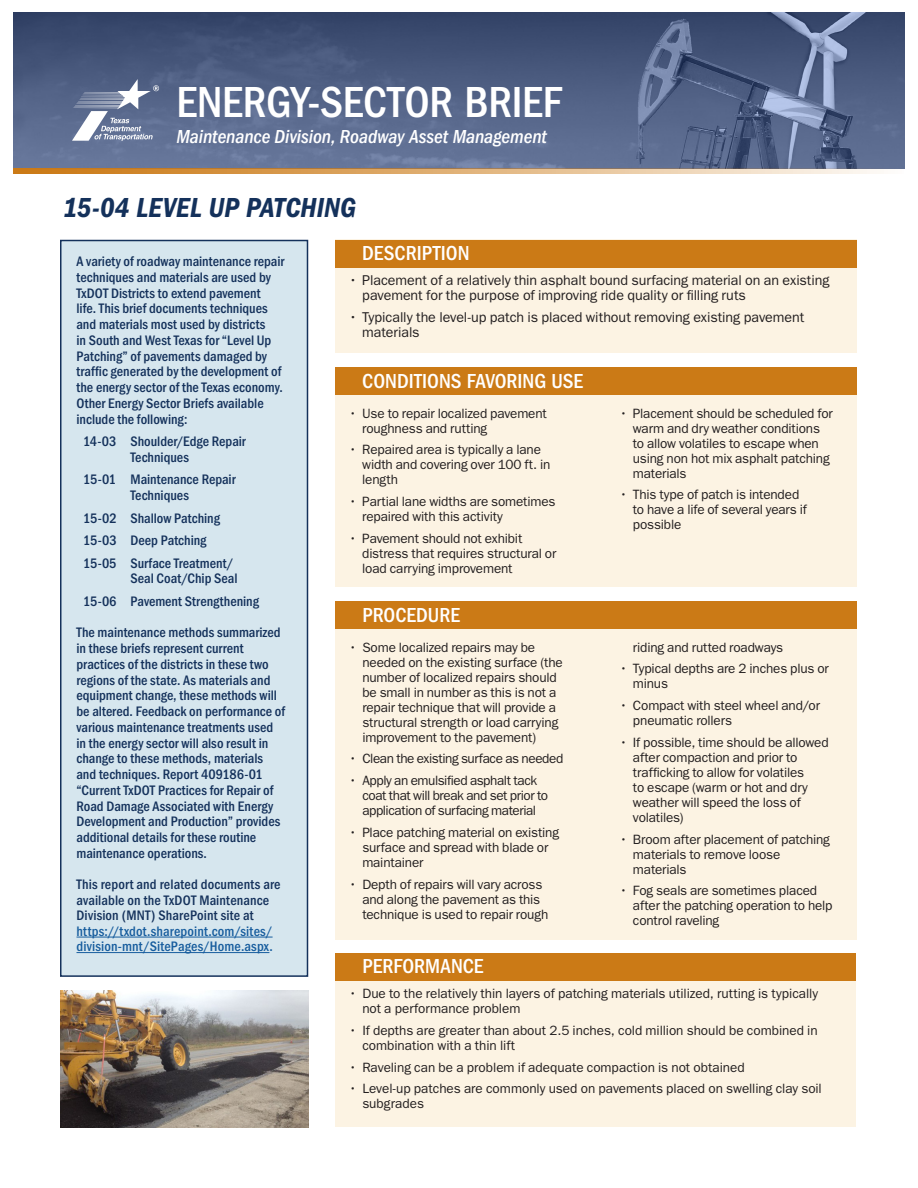
<style>
.page{position:relative;width:918px;height:1188px;background:#fff}
.page>*{position:absolute;margin:0;border:0;box-sizing:border-box;transform-origin:0 0}
.Main_Heading{font:500 condensed 45px "ITC Franklin Gothic Std";letter-spacing:-.005em;color:#fff}
.t1{font:28.5px "ITC Franklin Gothic Std Dm Cd It";letter-spacing:.005em;color:#14315b}
.Heading1{font:500 condensed 21px "ITC Franklin Gothic Std";color:#fff}
.t2{font:italic 500 condensed 19.5px "ITC Franklin Gothic Std";letter-spacing:-.005em;color:#fff}
.pullquote{font:500 condensed 14.25px/15.8px "ITC Franklin Gothic Std";color:#14315b}
.body-bullet{font:14.25px/15px "ITC Franklin Gothic Std";letter-spacing:-.005em;color:#231f20}
.body-bullet-2{font:13.5px/15px "ITC Franklin Gothic Std";letter-spacing:-.01em;color:#231f20}
.body-bullet-3{font:13.5px/15px "ITC Franklin Gothic Std";letter-spacing:-.03em;color:#231f20}
.s1{color:#175d9e}
</style>
<div class="page">
<img style="left:14px;top:13px;width:890px;height:155px">
<svg style="left:72px;top:79px;width:87px;height:62px;background:#808ca7"></svg>
<svg style="left:14px;top:168px;width:890px;height:6px;background:#d6aa75"></svg>
<div style="left:335px;top:367px;width:522px;height:220px;background:#fcf3e3"></div>
<div style="left:61px;top:241px;width:247px;height:735px;background:#d6e6ee"></div>
<hr style="left:76px;top:937px;width:197px;height:1px;background:#175d9e">
<hr style="left:76px;top:952px;width:193px;height:1px;background:#175d9e">
<div style="left:60px;top:240px;width:248px;height:737px;border:2px solid #14315b"></div>
<img style="left:60px;top:991px;width:248px;height:136px">
<div style="left:335px;top:240px;width:522px;height:113px;background:#fcf3e3"></div>
<div style="left:335px;top:240px;width:522px;height:27px;background:#cb7a16"></div>
<div style="left:335px;top:367px;width:522px;height:27px;background:#cb7a16"></div>
<div style="left:335px;top:601px;width:522px;height:338px;background:#fcf3e3"></div>
<div style="left:335px;top:601px;width:522px;height:27px;background:#cb7a16"></div>
<div style="left:335px;top:953px;width:521px;height:174px;background:#fcf3e3"></div>
<div style="left:335px;top:953px;width:521px;height:28px;background:#cb7a16"></div>
<p class="Main_Heading" style="left:176px;top:77px;width:387px">ENERGY-SECTOR BRIEF</p>
<p class="t2" style="left:176px;top:126px;width:372px">Maintenance Division, Roadway Asset Management</p>
<p class="t2" style="left:68px;top:88px;width:415px">TxDOT Maintenance Division, Office of Asset Management</p>
<p class="Main_Heading" style="left:68px;top:113px;width:398px">ENERGY-SECTOR: BRIEF</p>
<p class="t1" style="left:63px;top:191px;width:295px">15-04 LEVEL UP PATCHING</p>
<p class="pullquote" style="left:76px;top:254px;width:209px">A variety of roadway maintenance repair techniques and materials are used by TxDOT Districts to extend pavement<br>life. This brief documents techniques and materials most used by districts<br>in South and West Texas for “Level Up Patching” of pavements damaged by traffic generated by the development of the energy sector of the Texas economy.<br>Other Energy Sector Briefs available include the following:</p>
<p class="pullquote" style="left:130px;top:434px;width:117px;text-indent:-47px">14-03 Shoulder/Edge Repair<br>Techniques</p>
<p class="pullquote" style="left:83px;top:472px;width:154px;text-align:center">15-01 Maintenance Repair<br>Techniques</p>
<p class="pullquote" style="left:83px;top:510px;width:138px">15-02 Shallow Patching</p>
<p class="pullquote" style="left:83px;top:533px;width:125px">15-03 Deep Patching</p>
<p class="pullquote" style="left:83px;top:555px;width:156px;text-align:right">15-05 Surface Treatment/<br>Seal Coat/Chip Seal</p>
<p class="pullquote" style="left:83px;top:593px;width:177px">15-06 Pavement Strengthening</p>
<p class="pullquote" style="left:76px;top:625px;width:210px">The maintenance methods summarized in these briefs represent current practices of the districts in these two regions of the state. As materials and equipment change, these methods will be altered. Feedback on performance of various maintenance treatments used in the energy sector will also result in change to these methods, materials and techniques. Report 409186-01 “Current TxDOT Practices for Repair of Road Damage Associated with Energy Development and Production” provides additional details for these routine maintenance operations.</p>
<p class="pullquote" style="left:76px;top:877px;width:206px">This report and related documents are available on the TxDOT Maintenance Division (MNT) SharePoint site at <span class="s1">https://txdot.sharepoint.com/sites/ division-mnt/SitePages/Home.aspx.</span></p>
<p class="Heading1" style="left:362px;top:241px;width:109px">DESCRIPTION</p>
<p class="body-bullet" style="left:362px;top:273px;width:469px;text-indent:-14px">• Placement of a relatively thin asphalt bound surfacing material on an existing pavement for the purpose of improving ride quality or filling ruts</p>
<p class="body-bullet" style="left:362px;top:310px;width:444px;text-indent:-14px">• Typically the level-up patch is placed without removing existing pavement materials</p>
<p class="Heading1" style="left:362px;top:369px;width:222px">CONDITIONS FAVORING USE</p>
<p class="body-bullet-2" style="left:362px;top:406px;width:186px;text-indent:-14px">• Use to repair localized pavement roughness and rutting</p>
<p class="body-bullet-2" style="left:362px;top:442px;width:190px;text-indent:-14px">• Repaired area is typically a lane width and covering over 100 ft. in length</p>
<p class="body-bullet-2" style="left:362px;top:494px;width:195px;text-indent:-14px">• Partial lane widths are sometimes repaired with this activity</p>
<p class="body-bullet-2" style="left:362px;top:531px;width:196px;text-indent:-14px">• Pavement should not exhibit distress that requires structural or load carrying improvement</p>
<p class="Heading1" style="left:362px;top:603px;width:99px">PROCEDURE</p>
<p class="body-bullet-2" style="left:362px;top:640px;width:202px;text-indent:-14px">• Some localized repairs may be needed on the existing surface (the number of localized repairs should be small in number as this is not a repair technique that will provide a structural strength or load carrying improvement to the pavement)</p>
<p class="body-bullet-3" style="left:349px;top:751px;width:216px">• Clean the existing surface as needed</p>
<p class="body-bullet-3" style="left:362px;top:773px;width:187px;text-indent:-14px">• Apply an emulsified asphalt tack coat that will break and set prior to application of surfacing material</p>
<p class="body-bullet-2" style="left:362px;top:825px;width:198px;text-indent:-14px">• Place patching material on existing surface and spread with blade or maintainer</p>
<p class="body-bullet-2" style="left:362px;top:877px;width:188px;text-indent:-14px">• Depth of repairs will vary across and along the pavement as this technique is used to repair rough</p>
<p class="Heading1" style="left:362px;top:954px;width:123px">PERFORMANCE</p>
<p class="body-bullet-2" style="left:633px;top:406px;width:201px;text-indent:-14px">• Placement should be scheduled for warm and dry weather conditions to allow volatiles to escape when using non hot mix asphalt patching materials</p>
<p class="body-bullet-2" style="left:633px;top:487px;width:176px;text-indent:-14px">• This type of patch is intended to have a life of several years if possible</p>
<p class="body-bullet-2" style="left:633px;top:640px;width:152px">riding and rutted roadways</p>
<p class="body-bullet-2" style="left:633px;top:661px;width:197px;text-indent:-14px">• Typical depths are 2 inches plus or minus</p>
<p class="body-bullet-2" style="left:633px;top:698px;width:189px;text-indent:-14px">• Compact with steel wheel and/or pneumatic rollers</p>
<p class="body-bullet-2" style="left:633px;top:735px;width:197px;text-indent:-14px">• If possible, time should be allowed after compaction and prior to trafficking to allow for volatiles<br>to escape (warm or hot and dry weather will speed the loss of volatiles)</p>
<p class="body-bullet-2" style="left:633px;top:832px;width:199px;text-indent:-14px">• Broom after placement of patching materials to remove loose materials</p>
<p class="body-bullet-2" style="left:633px;top:883px;width:201px;text-indent:-14px">• Fog seals are sometimes placed after the patching operation to help control raveling</p>
<p class="body-bullet-2" style="left:362px;top:986px;width:457px;text-indent:-14px">• Due to the relatively thin layers of patching materials utilized, rutting is typically not a performance problem</p>
<p class="body-bullet-2" style="left:362px;top:1023px;width:457px;text-indent:-14px">• If depths are greater than about 2.5 inches, cold million should be combined in combination with a thin lift</p>
<p class="body-bullet-2" style="left:349px;top:1060px;width:397px">• Raveling can be a problem if adequate compaction is not obtained</p>
<p class="body-bullet-2" style="left:362px;top:1081px;width:461px;text-indent:-14px">• Level-up patches are commonly used on pavements placed on swelling clay soil subgrades</p>
</div>
